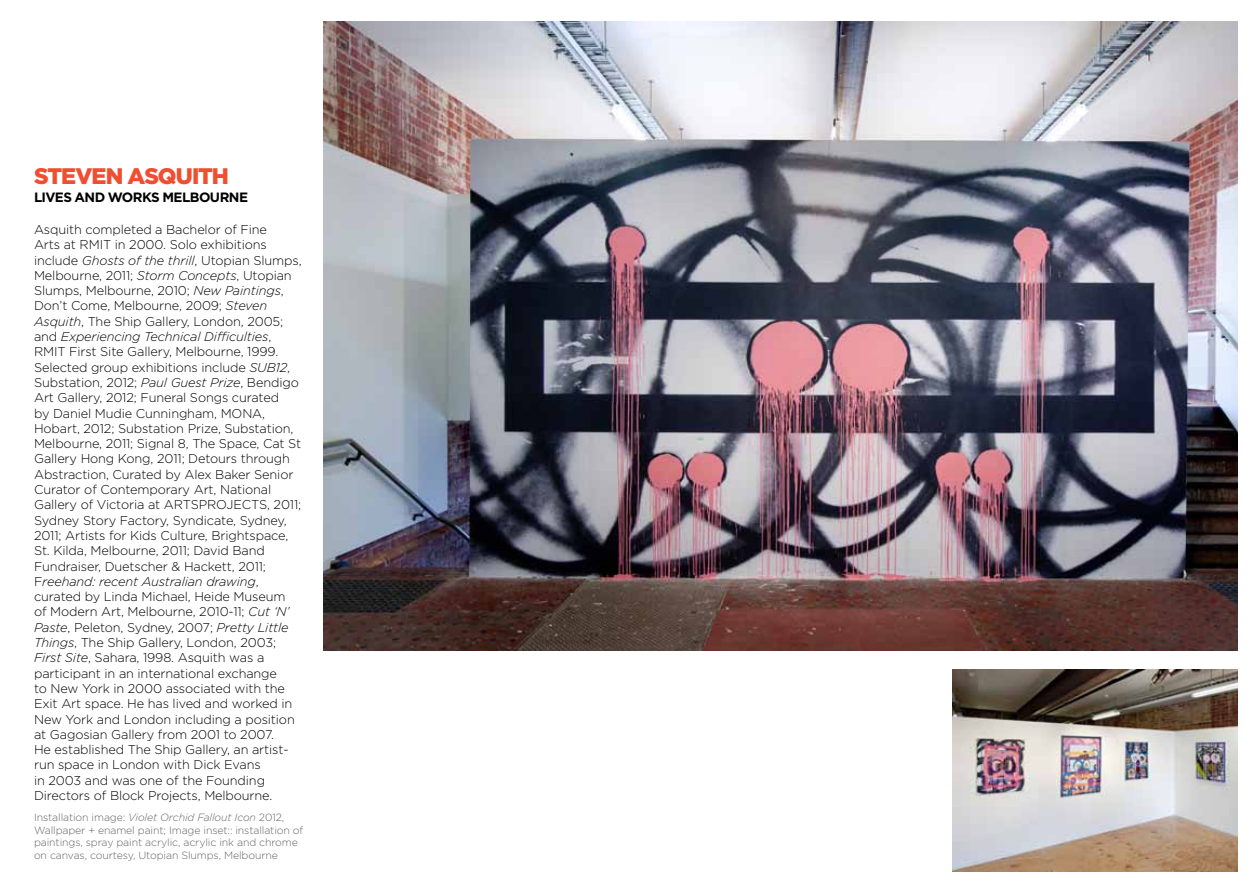
<style>
.page{position:relative;width:1259px;height:893px;background:#fff}
.page>*{position:absolute;margin:0;border:0;box-sizing:border-box;transform-origin:0 0}
.t1{font:900 22.5px "Gotham HTF";color:#f04e30}
.t2{font:700 13.5px "Gotham HTF";letter-spacing:-.04em;color:#000}
.t3{font:300 12.75px/15.3px "Gotham HTF";letter-spacing:-.01em;color:#000}
.t4{font:300 10.5px/12.6px "Gotham HTF";letter-spacing:-.01em;color:#636466}
.s1{font-style:italic}
</style>
<div class="page">
<img style="left:323px;top:21px;width:914px;height:630px">
<img style="left:952px;top:669px;width:285px;height:203px">
<h1 class="t1" style="left:34px;top:163px;width:196px">STEVEN ASQUITH</h1>
<p class="t2" style="left:34px;top:189px;width:216px">LIVES AND WORKS MELBOURNE</p>
<p class="t3" style="left:34px;top:222px;width:269px">Asquith completed a Bachelor of Fine<br>Arts at RMIT in 2000. Solo exhibitions include <span class="s1">Ghosts of the thrill</span>, Utopian Slumps, Melbourne, 2011; <span class="s1">Storm Concepts</span>, Utopian Slumps, Melbourne, 2010; <span class="s1">New Paintings</span>, Don’t Come, Melbourne, 2009; <span class="s1">Steven Asquith</span>, The Ship Gallery, London, 2005; and <span class="s1">Experiencing Technical Difficulties</span>, RMIT First Site Gallery, Melbourne, 1999.<br>Selected group exhibitions include <span class="s1">SUB12</span>, Substation, 2012; <span class="s1">Paul Guest Prize</span>, Bendigo Art Gallery, 2012; Funeral Songs curated<br>by Daniel Mudie Cunningham, MONA, Hobart, 2012; Substation Prize, Substation, Melbourne, 2011; Signal 8, The Space, Cat St Gallery Hong Kong, 2011; Detours through Abstraction, Curated by Alex Baker Senior Curator of Contemporary Art, National Gallery of Victoria at ARTSPROJECTS, 2011; Sydney Story Factory, Syndicate, Sydney, 2011; Artists for Kids Culture, Brightspace, St. Kilda, Melbourne, 2011; David Band Fundraiser, Duetscher &amp; Hackett, 2011; F<span class="s1">reehand: recent Australian drawing</span>, curated by Linda Michael, Heide Museum<br>of Modern Art, Melbourne, 2010-11; <span class="s1">Cut ‘N’ Paste</span>, Peleton, Sydney, 2007; <span class="s1">Pretty Little Things</span>, The Ship Gallery, London, 2003; <span class="s1">First Site</span>, Sahara, 1998. Asquith was a participant in an international exchange<br>to New York in 2000 associated with the Exit Art space. He has lived and worked in New York and London including a position at Gagosian Gallery from 2001 to 2007.<br>He established The Ship Gallery, an artist&shy;run space in London with Dick Evans<br>in 2003 and was one of the Founding Directors of Block Projects, Melbourne.</p>
<p class="t4" style="left:34px;top:811px;width:271px">Installation image: <span class="s1">Violet Orchid Fallout Icon</span> 2012, Wallpaper + enamel paint; Image inset:: installation of paintings, spray paint acrylic, acrylic ink and chrome on canvas, courtesy, Utopian Slumps, Melbourne</p>
</div>
